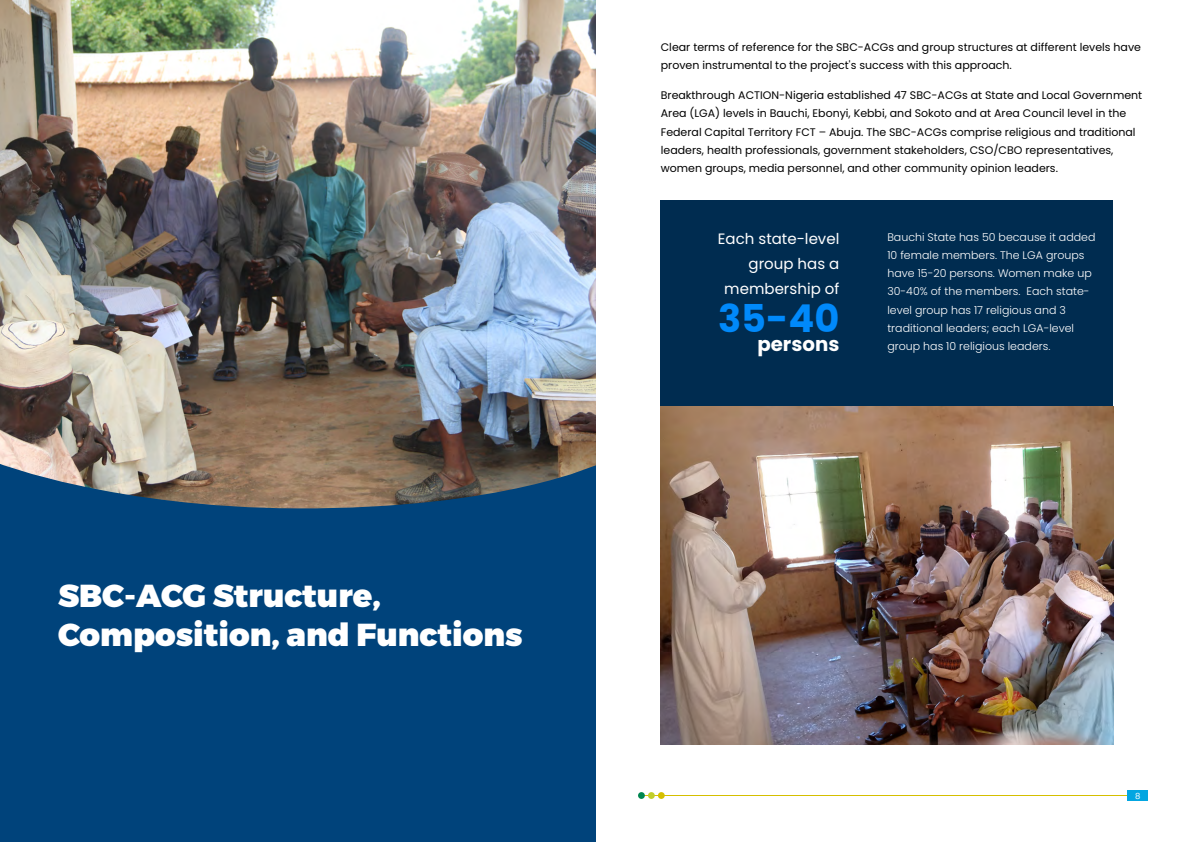
<style>
.page{position:relative;width:1191px;height:842px;background:#fff}
.page>*{position:absolute;margin:0;border:0;box-sizing:border-box;transform-origin:0 0}
.t1{font:700 38.3px "Poppins";color:#0089fa}
.t2{font:900 31.8px/38.4px "Montserrat";color:#fff}
.t3{font:700 19.8px "Poppins";color:#fff}
.t4{font:15px/24.8px "Poppins";color:#fff;text-align:right}
.t5{font:11px/18.2px "Poppins";color:#000}
.t6{font:300 11px/18.2px "Poppins";color:#fff}
.t7{font:8.5px "Poppins";color:#fff}
</style>
<div class="page">
<hr style="left:641px;top:795px;width:487px;height:1px;background:#d5bf00">
<div style="left:1127px;top:790px;width:21px;height:11px;background:#03a6e1"></div>
<div style="left:648px;top:792px;width:7px;height:7px;background:#c1ce2b;border-radius:50%"></div>
<div style="left:638px;top:792px;width:7px;height:7px;background:#008650;border-radius:50%"></div>
<div style="left:658px;top:792px;width:7px;height:7px;background:#d5bf00;border-radius:50%"></div>
<img style="left:0;top:0;width:595px;height:464px">
<svg style="left:0;top:464px;width:595px;height:378px;background:#0b4779"></svg>
<div style="left:661px;top:201px;width:452px;height:544px;background:#002c50"></div>
<img style="left:661px;top:406px;width:452px;height:339px">
<h2 class="t2" style="left:58px;top:577px;width:466px">SBC-ACG Structure,<br>Composition, and Functions</h2>
<p class="t5" style="left:661px;top:38px;width:482px">Clear terms of reference for the SBC-ACGs and group structures at different levels have proven instrumental to the project's success with this approach.</p>
<p class="t5" style="left:661px;top:86px;width:483px">Breakthrough ACTION-Nigeria established 47 SBC-ACGs at State and Local Government Area (LGA) levels in Bauchi, Ebonyi, Kebbi, and Sokoto and at Area Council level in the Federal Capital Territory FCT – Abuja. The SBC-ACGs comprise religious and traditional leaders, health professionals, government stakeholders, CSO/CBO representatives, women groups, media personnel, and other community opinion leaders.</p>
<h3 class="t4" style="left:718px;top:227px;width:123px">Each state-level group has a membership of</h3>
<h1 class="t1" style="left:718px;top:292px;width:123px">35-40</h1>
<h3 class="t3" style="left:757px;top:330px;width:83px">persons</h3>
<p class="t6" style="left:887px;top:228px;width:210px">Bauchi State has 50 because it added 10 female members. The LGA groups have 15-20 persons. Women make up 30-40% of the members. Each state&shy;level group has 17 religious and 3 traditional leaders; each LGA-level group has 10 religious leaders.</p>
<p class="t7" style="left:1135px;top:790px;width:7px">8</p>
</div>
